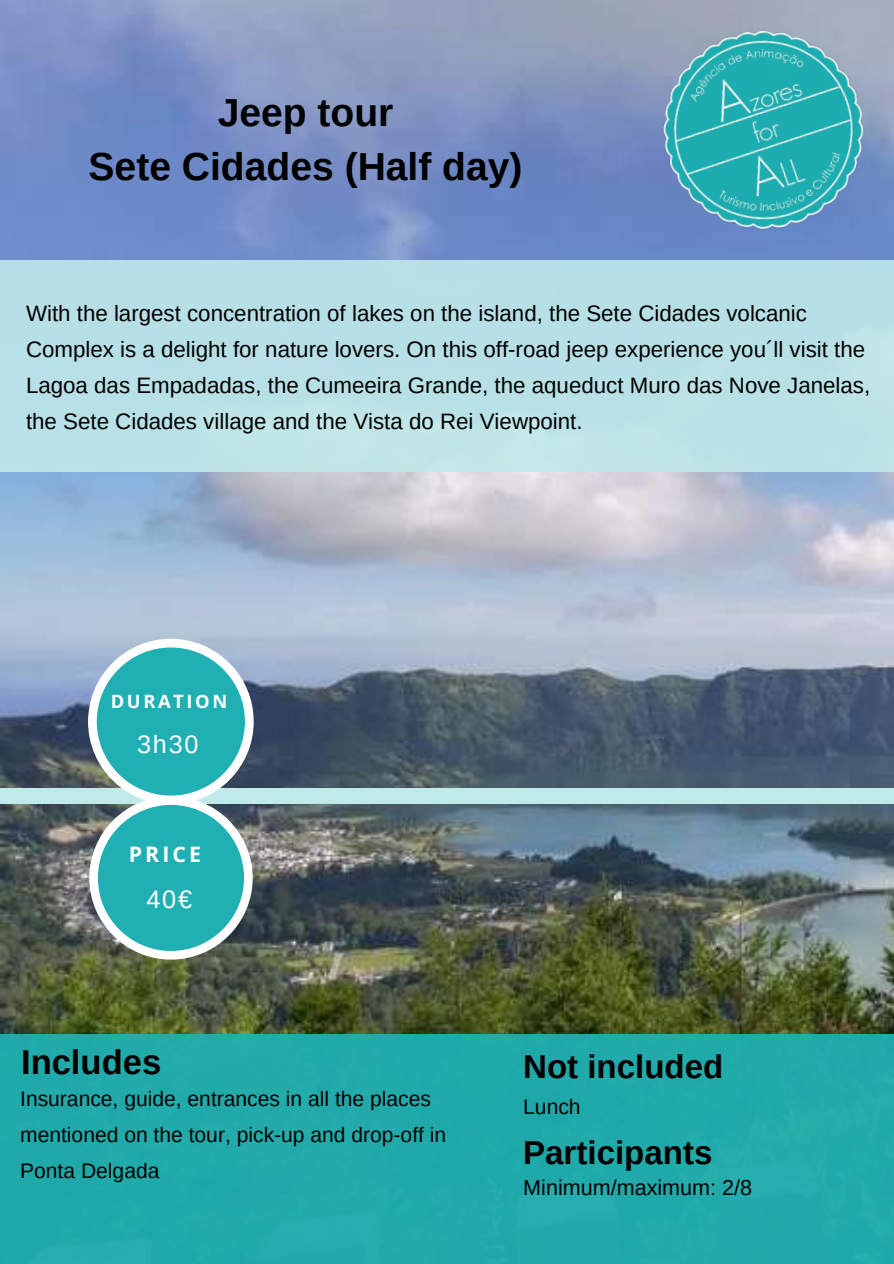
<style>
.page{position:relative;width:894px;height:1264px;background:#fff}
.page>*{position:absolute;margin:0;border:0;box-sizing:border-box;transform-origin:0 0}
.t1{font:700 39px/54px "Arimo";color:#000;text-align:center}
.t2{font:700 34.5px "Arimo";color:#000}
.t3{font:700 33px "Arimo";color:#000}
.t4{font:25.2px "Arimo";letter-spacing:.07em;color:#fff}
.t5{font:22.35px/35.8px "Arimo";color:#000}
.t6{font:21.6px "Arimo";color:#000}
.t7{font:700 21.3px "Open Sans";letter-spacing:.14em;color:#fff}
.t8{font:21px/36px "Arimo";color:#000}
.t9{font:700 18.3px "Open Sans";letter-spacing:.14em;color:#fff}
</style>
<div class="page">
<img style="left:0;top:0;width:893px;height:1034px">
<div style="left:0;top:788px;width:893px;height:15px;background:#c0e9e9"></div>
<div style="left:0;top:260px;width:893px;height:211px;background:#b8e0e6"></div>
<svg style="left:88px;top:639px;width:165px;height:320px"></svg>
<div style="left:0;top:1034px;width:893px;height:229px;background:#21aaaa"></div>
<img style="left:633px;top:0;width:260px;height:260px">
<h1 class="t1" style="left:88px;top:85px;width:435px">Jeep tour<br>Sete Cidades (Half day)</h1>
<p class="t5" style="left:26px;top:295px;width:845px">With the largest concentration of lakes on the island, the Sete Cidades volcanic Complex is a delight for nature lovers. On this off-road jeep experience you´ll visit the Lagoa das Empadadas, the Cumeeira Grande, the aqueduct Muro das Nove Janelas, the Sete Cidades village and the Vista do Rei Viewpoint.</p>
<p class="t9" style="left:111px;top:688px;width:118px">DURATION</p>
<p class="t4" style="left:137px;top:730px;width:63px">3h30</p>
<p class="t7" style="left:129px;top:839px;width:74px">PRICE</p>
<p class="t4" style="left:146px;top:885px;width:47px">40€</p>
<h2 class="t2" style="left:21px;top:1042px;width:142px">Includes</h2>
<p class="t8" style="left:20px;top:1080px;width:427px">Insurance, guide, entrances in all the places mentioned on the tour, pick-up and drop-off in<br>Ponta Delgada</p>
<h3 class="t3" style="left:523px;top:1048px;width:201px">Not included</h3>
<p class="t8" style="left:523px;top:1088px;width:59px">Lunch</p>
<h3 class="t3" style="left:523px;top:1134px;width:191px">Participants</h3>
<p class="t6" style="left:523px;top:1175px;width:230px">Minimum/maximum: 2/8</p>
</div>
